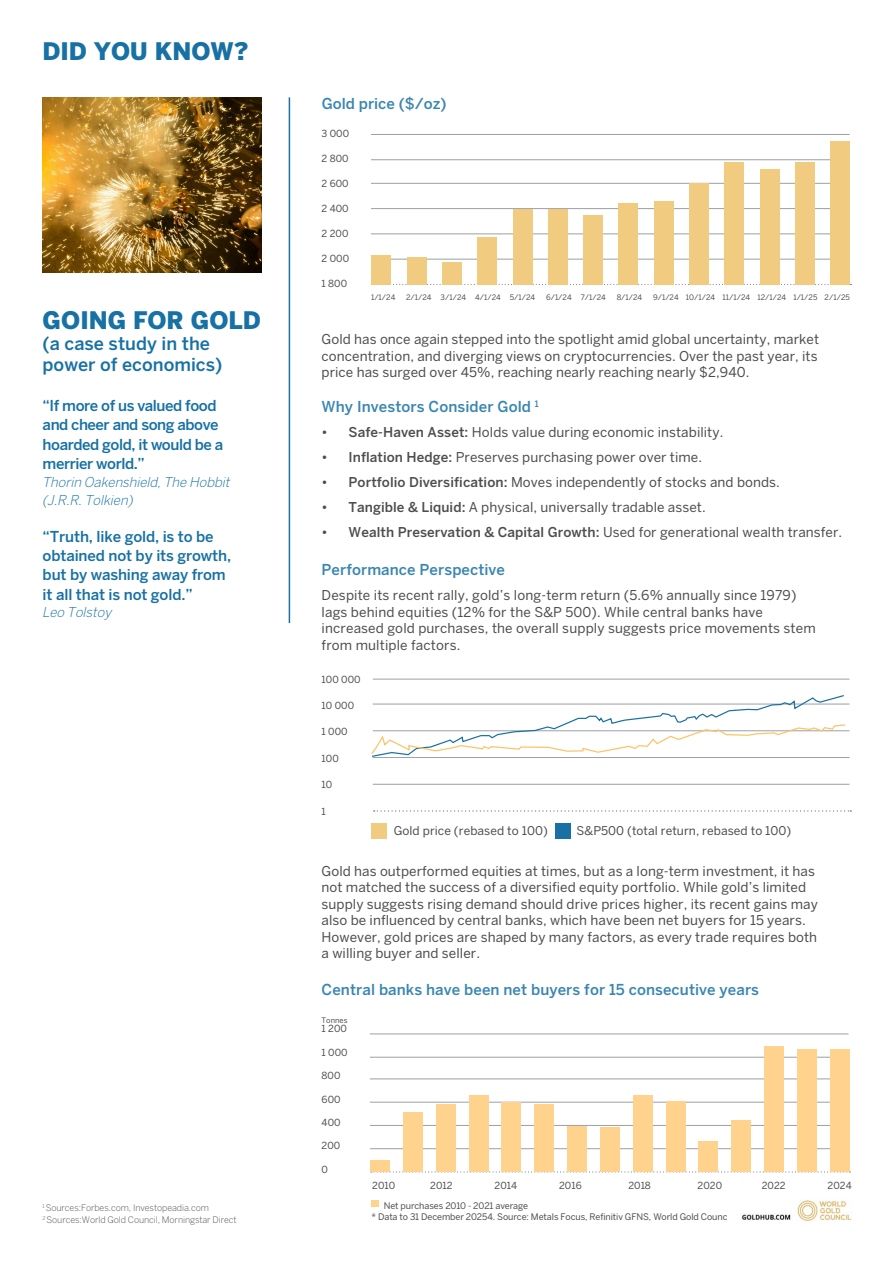
<style>
.page{position:relative;width:893px;height:1263px;background:#fff}
.page>*{position:absolute;margin:0;border:0;box-sizing:border-box;transform-origin:0 0}
.t1{font:900 24px "Benton Sans";color:#1771a4}
.t2{font:500 18px/21px "Benton Sans";color:#1771a4}
.t3{font:500 15px "Benton Sans";letter-spacing:.005em;color:#3a86b2}
.t4{font:500 15px/19px "Benton Sans";letter-spacing:-.01em;color:#1771a4}
.t5{font:500 15px/19.5px "Benton Sans";letter-spacing:-.03em;color:#1771a4}
.t6{font:13.5px/16.5px "Benton Sans";letter-spacing:.005em;color:#4d4d4f}
.t7{font:500 13.5px "Benton Sans";letter-spacing:.005em;color:#4d4d4f}
.t8{font:italic 300 13.5px/17.5px "Benton Sans";color:#1771a4}
.t9{font:12px "Benton Sans";letter-spacing:.005em;color:#4d4d4f}
.t10{font:9.75px "Benton Sans";letter-spacing:.005em;color:#4d4d4f}
.t11{font:9px/11.6px "Benton Sans";letter-spacing:-.01em;color:#4d4d4f}
.t12{font:300 9px/12px "Benton Sans";letter-spacing:-.01em;color:#4d4d4f}
.t13{font:7.5px "Benton Sans";letter-spacing:.005em;color:#4d4d4f}
.s1{font-weight:500}
.s2{font-weight:400}
</style>
<div class="page">
<svg style="left:372px;top:284px;width:479px;height:1px"></svg>
<hr style="left:371px;top:183px;width:479px;height:1px;background:#9d9fa2">
<hr style="left:371px;top:234px;width:479px;height:1px;background:#9d9fa2">
<hr style="left:371px;top:259px;width:479px;height:1px;background:#9d9fa2">
<hr style="left:371px;top:208px;width:479px;height:1px;background:#9d9fa2">
<hr style="left:371px;top:134px;width:479px;height:1px;background:#9d9fa2">
<hr style="left:371px;top:159px;width:479px;height:1px;background:#9d9fa2">
<div style="left:371px;top:255px;width:20px;height:29px;background:#f1cc80"></div>
<div style="left:407px;top:257px;width:19px;height:27px;background:#f1cc80"></div>
<div style="left:442px;top:262px;width:20px;height:22px;background:#f1cc80"></div>
<div style="left:477px;top:237px;width:20px;height:47px;background:#f1cc80"></div>
<div style="left:513px;top:209px;width:19px;height:75px;background:#f1cc80"></div>
<div style="left:548px;top:209px;width:20px;height:75px;background:#f1cc80"></div>
<div style="left:583px;top:215px;width:20px;height:69px;background:#f1cc80"></div>
<div style="left:619px;top:203px;width:19px;height:81px;background:#f1cc80"></div>
<div style="left:654px;top:201px;width:20px;height:83px;background:#f1cc80"></div>
<div style="left:689px;top:183px;width:20px;height:101px;background:#f1cc80"></div>
<div style="left:725px;top:162px;width:19px;height:122px;background:#f1cc80"></div>
<div style="left:760px;top:169px;width:19px;height:115px;background:#f1cc80"></div>
<div style="left:795px;top:162px;width:20px;height:122px;background:#f1cc80"></div>
<div style="left:831px;top:141px;width:19px;height:143px;background:#f1cc80"></div>
<img style="left:43px;top:98px;width:218px;height:174px">
<svg style="left:374px;top:810px;width:477px;height:1px"></svg>
<hr style="left:373px;top:704px;width:476px;height:1px;background:#9d9fa2">
<hr style="left:373px;top:757px;width:476px;height:1px;background:#9d9fa2">
<hr style="left:373px;top:784px;width:476px;height:1px;background:#9d9fa2">
<hr style="left:373px;top:730px;width:476px;height:1px;background:#9d9fa2">
<hr style="left:373px;top:679px;width:476px;height:1px;background:#9d9fa2">
<svg style="left:371px;top:695px;width:475px;height:63px"></svg>
<div style="left:371px;top:823px;width:16px;height:16px;background:#f1cc80"></div>
<div style="left:555px;top:823px;width:16px;height:16px;background:#1771a4"></div>
<hr style="left:289px;top:97px;width:1px;height:526px;background:#1771a4">
<svg style="left:390px;top:1171px;width:460px;height:1px"></svg>
<hr style="left:370px;top:1079px;width:478px;height:1px;background:#9d9fa2">
<hr style="left:370px;top:1125px;width:478px;height:1px;background:#9d9fa2">
<hr style="left:370px;top:1148px;width:478px;height:1px;background:#9d9fa2">
<hr style="left:370px;top:1102px;width:478px;height:1px;background:#9d9fa2">
<hr style="left:370px;top:1034px;width:478px;height:1px;background:#9d9fa2">
<hr style="left:370px;top:1057px;width:478px;height:1px;background:#9d9fa2">
<div style="left:370px;top:1160px;width:20px;height:12px;background:#ffd28e"></div>
<div style="left:403px;top:1112px;width:19px;height:60px;background:#ffd28e"></div>
<div style="left:436px;top:1105px;width:19px;height:67px;background:#ffd28e"></div>
<div style="left:469px;top:1096px;width:19px;height:76px;background:#ffd28e"></div>
<div style="left:502px;top:1102px;width:19px;height:70px;background:#ffd28e"></div>
<div style="left:534px;top:1104px;width:20px;height:68px;background:#ffd28e"></div>
<div style="left:567px;top:1126px;width:20px;height:46px;background:#ffd28e"></div>
<div style="left:600px;top:1128px;width:19px;height:44px;background:#ffd28e"></div>
<div style="left:633px;top:1095px;width:19px;height:77px;background:#ffd28e"></div>
<div style="left:666px;top:1102px;width:19px;height:70px;background:#ffd28e"></div>
<div style="left:699px;top:1141px;width:19px;height:31px;background:#ffd28e"></div>
<div style="left:731px;top:1121px;width:20px;height:51px;background:#ffd28e"></div>
<div style="left:764px;top:1047px;width:20px;height:125px;background:#ffd28e"></div>
<div style="left:797px;top:1050px;width:19px;height:122px;background:#ffd28e"></div>
<div style="left:830px;top:1050px;width:19px;height:122px;background:#ffd28e"></div>
<div style="left:372px;top:1200px;width:7px;height:6px;background:#ffd28e"></div>
<img style="left:742px;top:1200px;width:110px;height:22px">
<h1 class="t1" style="left:43px;top:37px;width:207px">DID YOU KNOW?</h1>
<h1 class="t1" style="left:43px;top:306px;width:220px">GOING FOR GOLD</h1>
<h2 class="t2" style="left:43px;top:332px;width:181px">(a case study in the power of economics)</h2>
<p class="t5" style="left:43px;top:395px;width:182px">“If more of us valued food and cheer and song above hoarded gold, it would be a merrier world.”</p>
<p class="t8" style="left:42px;top:473px;width:192px">Thorin Oakenshield,The Hobbit (J.R.R.Tolkien)</p>
<p class="t4" style="left:43px;top:527px;width:190px">“Truth, like gold, is to be obtained not by its growth, but by washing away from it all that is not gold.”</p>
<p class="t8" style="left:42px;top:603px;width:74px">Leo Tolstoy</p>
<p class="t12" style="left:43px;top:1201px;width:196px"><sup>1</sup> Sources:Forbes.com, Investopeadia.com<br><sup>2</sup> Sources:World Gold Council, Morningstar Direct</p>
<p class="t3" style="left:322px;top:94px;width:126px">Gold price ($/oz)</p>
<p class="t10" style="left:322px;top:128px;width:29px">3 000</p>
<p class="t10" style="left:322px;top:153px;width:29px">2 800</p>
<p class="t10" style="left:322px;top:178px;width:29px">2 600</p>
<p class="t10" style="left:322px;top:202px;width:29px">2 400</p>
<p class="t10" style="left:322px;top:227px;width:28px">2 200</p>
<p class="t10" style="left:322px;top:252px;width:29px">2 000</p>
<p class="t10" style="left:322px;top:277px;width:27px">1 800</p>
<p class="t13" style="left:371px;top:293px;width:26px">1/1/24</p>
<p class="t13" style="left:406px;top:293px;width:131px">2/1/24 3/1/24 4/1/24 5/1/24</p>
<p class="t13" style="left:546px;top:293px;width:61px">6/1/24 7/1/24</p>
<p class="t13" style="left:617px;top:293px;width:27px">8/1/24</p>
<p class="t13" style="left:653px;top:293px;width:198px">9/1/24 10/1/24 11/1/24 12/1/24 1/1/25 2/1/25</p>
<p class="t6" style="left:322px;top:331px;width:499px;text-align:justify">Gold has once again stepped into the spotlight amid global uncertainty, market concentration, and diverging views on cryptocurrencies. Over the past year, its price has surged over 45%, reaching nearly reaching nearly $2,940.</p>
<p class="t3" style="left:322px;top:397px;width:219px">Why Investors Consider Gold <sup>1</sup></p>
<p class="t6" style="left:322px;top:423px;width:403px"><span class="s1">• Safe-Haven Asset:</span> Holds value during economic instability.</p>
<p class="t6" style="left:322px;top:448px;width:382px"><span class="s1">• Inflation Hedge:</span> Preserves purchasing power over time.</p>
<p class="t6" style="left:322px;top:473px;width:460px"><span class="s1">• Portfolio Diversification:</span> Moves independently of stocks and bonds.</p>
<p class="t6" style="left:322px;top:498px;width:386px"><span class="s1">• Tangible &amp; Liquid:</span> A physical, universally tradable asset.</p>
<p class="t7" style="left:322px;top:524px;width:522px">• Wealth Preservation &amp; Capital Growth: <span class="s2">Used for generational wealth transfer.</span></p>
<p class="t3" style="left:322px;top:561px;width:185px">Performance Perspective</p>
<p class="t6" style="left:322px;top:587px;width:496px">Despite its recent rally, gold’s long-term return (5.6% annually since 1979) lags behind equities (12% for the S&amp;P 500). While central banks have increased gold purchases, the overall supply suggests price movements stem from multiple factors.</p>
<p class="t10" style="left:322px;top:673px;width:41px">100 000</p>
<p class="t10" style="left:322px;top:700px;width:34px">10 000</p>
<p class="t10" style="left:322px;top:726px;width:28px">1 000</p>
<p class="t10" style="left:322px;top:752px;width:19px">100</p>
<p class="t10" style="left:322px;top:779px;width:12px">10</p>
<p class="t10" style="left:322px;top:805px;width:6px">1</p>
<p class="t9" style="left:394px;top:823px;width:156px">Gold price (rebased to 100)</p>
<p class="t9" style="left:577px;top:823px;width:216px">S&amp;P500 (total return, rebased to 100)</p>
<p class="t6" style="left:322px;top:862px;width:498px">Gold has outperformed equities at times, but as a long-term investment, it has not matched the success of a diversified equity portfolio. While gold’s limited supply suggests rising demand should drive prices higher, its recent gains may also be influenced by central banks, which have been net buyers for 15 years.<br>However, gold prices are shaped by many factors, as every trade requires both a willing buyer and seller.</p>
<p class="t3" style="left:322px;top:981px;width:439px">Central banks have been net buyers for 15 consecutive years</p>
<p class="t13" style="left:322px;top:1015px;width:28px">Tonnes</p>
<p class="t10" style="left:322px;top:1023px;width:27px">1 200</p>
<p class="t10" style="left:322px;top:1046px;width:28px">1 000</p>
<p class="t10" style="left:322px;top:1070px;width:20px">800</p>
<p class="t10" style="left:322px;top:1093px;width:21px">600</p>
<p class="t10" style="left:322px;top:1117px;width:21px">400</p>
<p class="t10" style="left:322px;top:1140px;width:20px">200</p>
<p class="t10" style="left:322px;top:1163px;width:8px">0</p>
<p class="t10" style="left:372px;top:1179px;width:25px">2010</p>
<p class="t10" style="left:430px;top:1179px;width:24px">2012</p>
<p class="t10" style="left:495px;top:1179px;width:24px">2014</p>
<p class="t10" style="left:559px;top:1179px;width:24px">2016</p>
<p class="t10" style="left:628px;top:1179px;width:24px">2018</p>
<p class="t10" style="left:698px;top:1179px;width:26px">2020</p>
<p class="t10" style="left:762px;top:1179px;width:25px">2022</p>
<p class="t10" style="left:828px;top:1179px;width:26px">2024</p>
<p class="t11" style="left:372px;top:1200px;width:362px;text-indent:12px">Net purchases 2010 - 2021 average<br>* Data to 31 December 20254. Source: Metals Focus, Refinitiv GFNS, World Gold Council</p>
</div>
